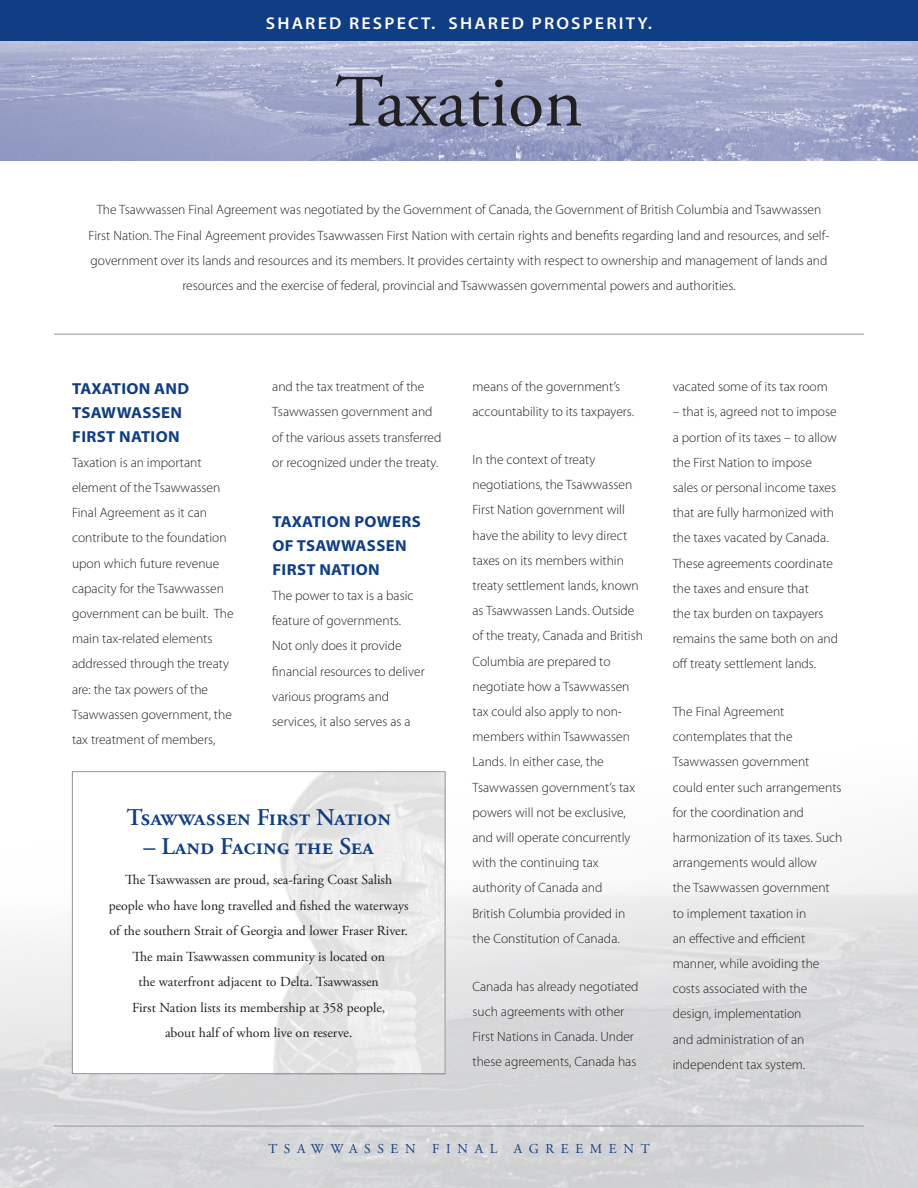
<style>
.page{position:relative;width:918px;height:1188px;background:#fff}
.page>*{position:absolute;margin:0;border:0;box-sizing:border-box;transform-origin:0 0}
.t1{font:73.5px "Adobe Garamond Pro";color:#231f20}
.t2{font:600 24px "Adobe Garamond Pro";color:#0f3e84}
.t3{font:600 17.1px "Myriad Pro";letter-spacing:.12em;color:#fff;scale:1.05 1}
.t4{font:700 15.9px/24px "Myriad Pro";letter-spacing:.02em;color:#0f3e84;scale:1.05 1}
.t5{font:13.8px/25.5px "Adobe Garamond Pro";color:#231f20;text-align:center}
.t6{font:300 13.5px/25.2px "Myriad Pro";color:#231f20}
.t7{font:13.5px "Adobe Garamond Pro";letter-spacing:.495em;color:#0f3e84}
</style>
<div class="page">
<img style="left:0;top:41px;width:918px;height:119px">
<div style="left:0;top:0;width:918px;height:41px;background:#0f3e84"></div>
<hr style="left:54px;top:1126px;width:810px;height:1px;background:#939598">
<hr style="left:54px;top:334px;width:810px;height:1px;background:#939598">
<img style="left:272px;top:773px;width:172px;height:299px">
<div style="left:72px;top:771px;width:374px;height:303px;border:1px solid #939598"></div>
<p class="t3" style="left:266px;top:13px;width:369px">SHARED RESPECT. SHARED PROSPERITY.</p>
<h1 class="t1" style="left:335px;top:58px;width:249px">Taxation</h1>
<p class="t6" style="left:89px;top:197px;width:742px;text-align:center">The Tsawwassen Final Agreement was negotiated by the Government of Canada, the Government of British Columbia and Tsawwassen First Nation. The Final Agreement provides Tsawwassen First Nation with certain rights and benefits regarding land and resources, and self&shy;government over its lands and resources and its members. It provides certainty with respect to ownership and management of lands and resources and the exercise of federal, provincial and Tsawwassen governmental powers and authorities.</p>
<p class="t4" style="left:72px;top:376px;width:113px">TAXATION AND<br>TSAWWASSEN<br>FIRST NATION</p>
<p class="t6" style="left:72px;top:450px;width:163px">Taxation is an important element of the Tsawwassen<br>Final Agreement as it can contribute to the foundation upon which future revenue capacity for the Tsawwassen government can be built. The main tax-related elements addressed through the treaty are: the tax powers of the<br>Tsawwassen government, the tax treatment of members,</p>
<p class="t6" style="left:272px;top:374px;width:171px">and the tax treatment of the<br>Tsawwassen government and of the various assets transferred or recognized under the treaty.</p>
<p class="t4" style="left:272px;top:510px;width:143px">TAXATION POWERS<br>OF TSAWWASSEN<br>FIRST NATION</p>
<p class="t6" style="left:272px;top:583px;width:154px">The power to tax is a basic feature of governments.<br>Not only does it provide financial resources to deliver various programs and services, it also serves as a</p>
<h2 class="t2" style="left:126px;top:804px;width:266px">TSAWWASSEN FIRST NATION</h2>
<h2 class="t2" style="left:144px;top:833px;width:232px">– LAND FACING THE SEA</h2>
<p class="t5" style="left:109px;top:868px;width:302px">The Tsawwassen are proud, sea-faring Coast Salish people who have long travelled and fished the waterways of the southern Strait of Georgia and lower Fraser River.<br>The main Tsawwassen community is located on<br>the waterfront adjacent to Delta. Tsawwassen<br>First Nation lists its membership at 358 people,<br>about half of whom live on reserve.</p>
<p class="t6" style="left:472px;top:374px;width:163px">means of the government’s accountability to its taxpayers.</p>
<p class="t6" style="left:472px;top:447px;width:172px">In the context of treaty negotiations, the Tsawwassen<br>First Nation government will have the ability to levy direct taxes on its members within treaty settlement lands, known as Tsawwassen Lands. Outside of the treaty, Canada and British<br>Columbia are prepared to negotiate how a Tsawwassen tax could also apply to non&shy;members within Tsawwassen<br>Lands. In either case, the<br>Tsawwassen government’s tax powers will not be exclusive, and will operate concurrently with the continuing tax authority of Canada and<br>British Columbia provided in the Constitution of Canada.</p>
<p class="t6" style="left:472px;top:974px;width:168px">Canada has already negotiated such agreements with other<br>First Nations in Canada. Under these agreements, Canada has</p>
<p class="t6" style="left:673px;top:374px;width:157px">vacated some of its tax room</p>
<p class="t6" style="left:673px;top:399px;width:167px">– that is, agreed not to impose a portion of its taxes – to allow the First Nation to impose sales or personal income taxes that are fully harmonized with the taxes vacated by Canada.<br>These agreements coordinate the taxes and ensure that<br>the tax burden on taxpayers remains the same both on and off treaty settlement lands.</p>
<p class="t6" style="left:673px;top:699px;width:171px">The Final Agreement contemplates that the<br>Tsawwassen government could enter such arrangements for the coordination and harmonization of its taxes. Such arrangements would allow<br>the Tsawwassen government to implement taxation in<br>an effective and efficient manner, while avoiding the costs associated with the design, implementation<br>and administration of an independent tax system.</p>
<p class="t7" style="left:268px;top:1140px;width:383px">TSAWWASSEN FINAL AGREEMENT</p>
</div>
